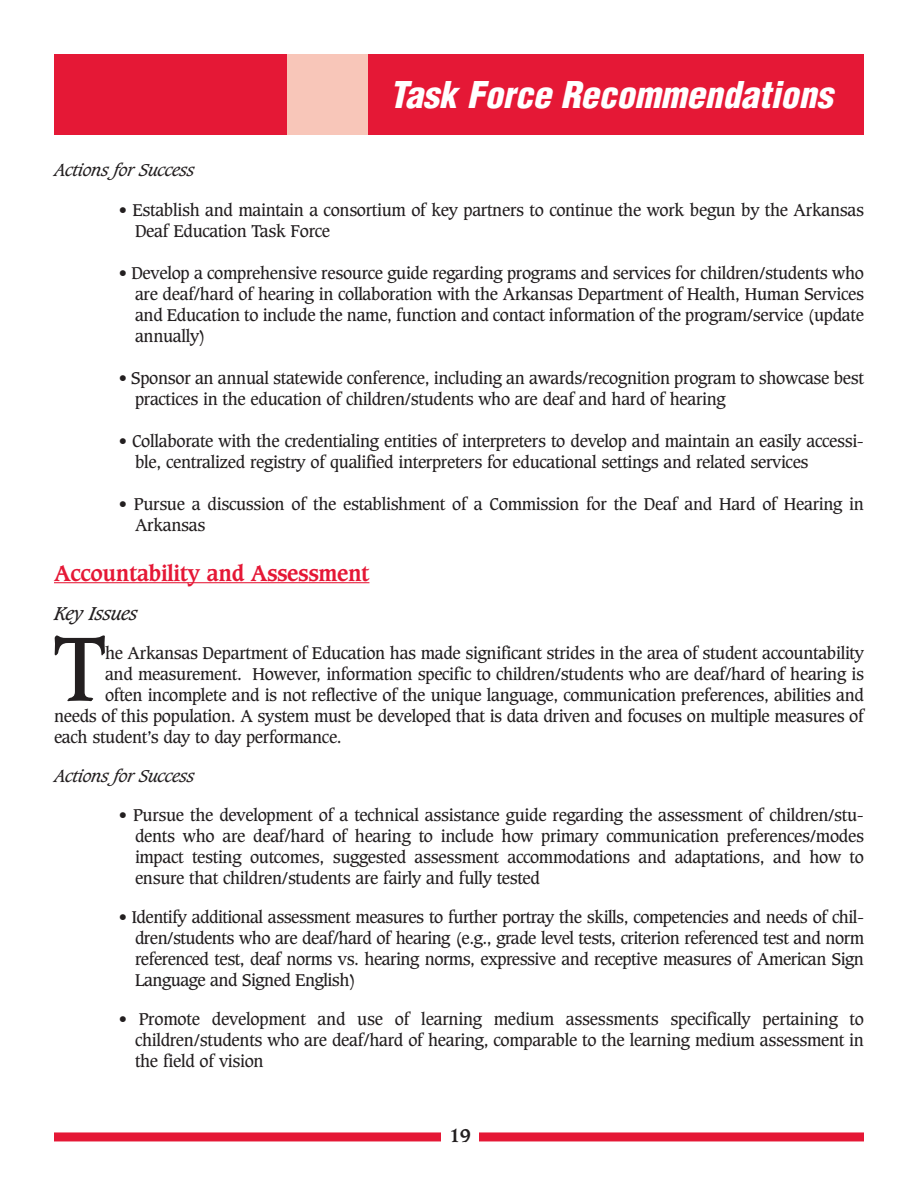
<style>
.page{position:relative;width:918px;height:1188px;background:#fff}
.page>*{position:absolute;margin:0;border:0;box-sizing:border-box;transform-origin:0 0}
.t1{font:88.05px "Caxton";color:#231f20}
.t2{font:italic 900 condensed 36px "Helvetica";color:#fff}
.t3{font:700 21px "Caxton";letter-spacing:-.02em;color:#e51836}
.t4{font:italic 18px "Caxton";letter-spacing:-.02em;color:#231f20}
.t5{font:700 18px "Caxton";color:#231f20}
.t6{font:16.5px/21px "Caxton";letter-spacing:-.02em;color:#231f20}
.t7{font:italic 16.5px "Caxton";letter-spacing:-.02em;color:#231f20}
</style>
<div class="page">
<div style="left:54px;top:1132px;width:810px;height:9px;background:#e51836"></div>
<div style="left:442px;top:1127px;width:37px;height:34px;background:#fff"></div>
<hr style="left:54px;top:582px;width:315px;height:1px;background:#e51836">
<div style="left:54px;top:54px;width:810px;height:80px;background:#e51836"></div>
<div style="left:287px;top:54px;width:81px;height:81px;background:#f8c6b9"></div>
<h2 class="t2" style="left:390px;top:81px;width:452px">Task Force Recommendations</h2>
<p class="t7" style="left:54px;top:162px;width:142px">Actions for Success</p>
<p class="t6" style="left:135px;top:201px;width:730px;text-indent:-16px">• Establish and maintain a consortium of key partners to continue the work begun by the Arkansas<br>Deaf Education Task Force</p>
<p class="t6" style="left:135px;top:264px;width:731px;text-align:justify;text-indent:-16px">• Develop a comprehensive resource guide regarding programs and services for children/students who are deaf/hard of hearing in collaboration with the Arkansas Department of Health, Human Services and Education to include the name, function and contact information of the program/service (update annually)</p>
<p class="t6" style="left:135px;top:369px;width:730px;text-indent:-16px">• Sponsor an annual statewide conference, including an awards/recognition program to showcase best practices in the education of children/students who are deaf and hard of hearing</p>
<p class="t6" style="left:135px;top:432px;width:730px;text-indent:-16px">• Collaborate with the credentialing entities of interpreters to develop and maintain an easily accessi&shy;ble, centralized registry of qualified interpreters for educational settings and related services</p>
<p class="t6" style="left:135px;top:495px;width:730px;text-indent:-16px">• Pursue a discussion of the establishment of a Commission for the Deaf and Hard of Hearing in<br>Arkansas</p>
<p class="t3" style="left:54px;top:563px;width:317px">Accountability and Assessment</p>
<p class="t4" style="left:54px;top:605px;width:85px">Key Issues</p>
<h1 class="t1" style="left:53px;top:628px;width:55px">T</h1>
<p class="t6" style="left:105px;top:643px;width:761px">he Arkansas Department of Education has made significant strides in the area of student accountability</p>
<p class="t6" style="left:105px;top:664px;width:760px">and measurement. However, information specific to children/students who are deaf/hard of hearing is</p>
<p class="t6" style="left:105px;top:685px;width:760px">often incomplete and is not reflective of the unique language, communication preferences, abilities and</p>
<p class="t6" style="left:54px;top:706px;width:811px">needs of this population. A system must be developed that is data driven and focuses on multiple measures of</p>
<p class="t6" style="left:54px;top:727px;width:289px">each student’s day to day performance.</p>
<p class="t7" style="left:54px;top:768px;width:142px">Actions for Success</p>
<p class="t6" style="left:135px;top:805px;width:730px;text-align:justify;text-indent:-16px">• Pursue the development of a technical assistance guide regarding the assessment of children/stu&shy;dents who are deaf/hard of hearing to include how primary communication preferences/modes impact testing outcomes, suggested assessment accommodations and adaptations, and how to ensure that children/students are fairly and fully tested</p>
<p class="t6" style="left:135px;top:907px;width:731px;text-align:justify;text-indent:-16px">• Identify additional assessment measures to further portray the skills, competencies and needs of chil&shy;dren/students who are deaf/hard of hearing (e.g., grade level tests, criterion referenced test and norm referenced test, deaf norms vs. hearing norms, expressive and receptive measures of American Sign Language and Signed English)</p>
<p class="t6" style="left:135px;top:1009px;width:731px;text-align:justify;text-indent:-16px">• Promote development and use of learning medium assessments specifically pertaining to children/students who are deaf/hard of hearing, comparable to the learning medium assessment in the field of vision</p>
<p class="t5" style="left:450px;top:1127px;width:23px">19</p>
</div>
